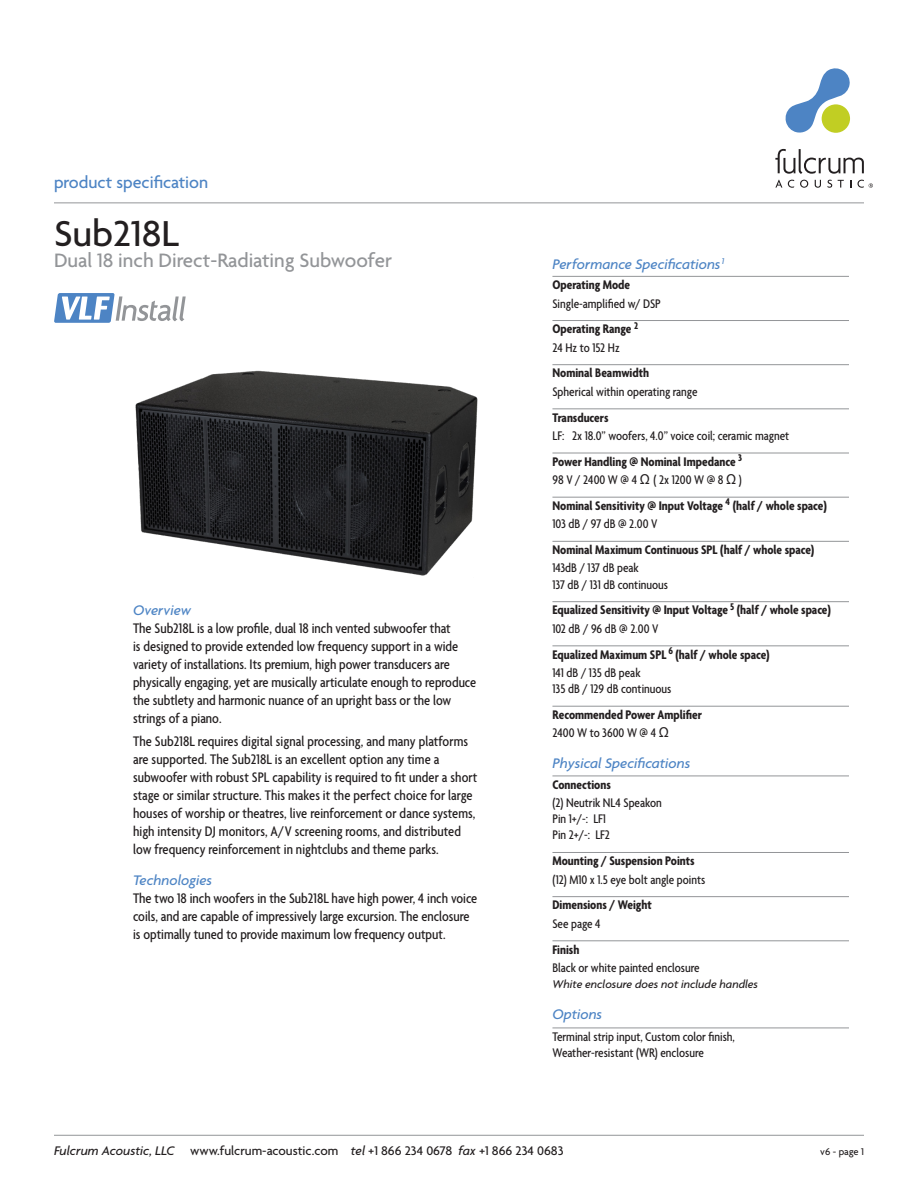
<style>
.page{position:relative;width:918px;height:1188px;background:#fff}
.page>*{position:absolute;margin:0;border:0;box-sizing:border-box;transform-origin:0 0}
.t1{font:500 39px "Agenda";color:#231f20}
.t2{font:500 21px "Agenda";color:#939598}
.t3{font:500 18px "Agenda";color:#4d84c4}
.body{font:500 condensed 15px/18px "Agenda";color:#231f20}
.blue_head{font:italic 500 15px "Agenda";color:#4d84c4}
.data{font:500 condensed 13.5px/16.2px "Agenda";color:#231f20}
.data_head{font:700 condensed 13.5px "Agenda";color:#231f20}
.t4{font:500 13.5px "Agenda";color:#231f20}
.options_head{font:500 condensed 13.5px/16.2px "Agenda";color:#231f20}
.data-2{font:italic 500 12px "Agenda";color:#231f20}
.t5{font:500 10.5px "Agenda";letter-spacing:-.005em;color:#231f20}
.s1{font-family:"Arial";font-weight:400;font-stretch:normal}
.s2{font-style:italic}
</style>
<div class="page">
<svg style="left:785px;top:68px;width:65px;height:65px"></svg>
<svg style="left:775px;top:149px;width:89px;height:25px"></svg>
<svg style="left:775px;top:180px;width:7px;height:8px"></svg>
<svg style="left:788px;top:180px;width:6px;height:8px"></svg>
<svg style="left:800px;top:180px;width:8px;height:8px"></svg>
<svg style="left:815px;top:180px;width:6px;height:8px"></svg>
<svg style="left:827px;top:180px;width:5px;height:8px"></svg>
<svg style="left:838px;top:180px;width:6px;height:8px"></svg>
<svg style="left:858px;top:180px;width:15px;height:8px"></svg>
<hr style="left:54px;top:1135px;width:810px;height:1px;background:#939598">
<hr style="left:54px;top:202px;width:810px;height:1px;background:#939598">
<hr style="left:552px;top:276px;width:297px;height:1px;background:#939598">
<hr style="left:552px;top:320px;width:297px;height:1px;background:#939598">
<hr style="left:552px;top:364px;width:297px;height:1px;background:#939598">
<hr style="left:552px;top:408px;width:297px;height:1px;background:#939598">
<hr style="left:552px;top:453px;width:297px;height:1px;background:#939598">
<hr style="left:552px;top:497px;width:297px;height:1px;background:#939598">
<hr style="left:552px;top:541px;width:297px;height:1px;background:#939598">
<hr style="left:552px;top:601px;width:297px;height:1px;background:#939598">
<hr style="left:552px;top:645px;width:297px;height:1px;background:#939598">
<hr style="left:552px;top:706px;width:297px;height:1px;background:#939598">
<hr style="left:552px;top:776px;width:297px;height:1px;background:#939598">
<hr style="left:552px;top:852px;width:297px;height:1px;background:#939598">
<hr style="left:552px;top:896px;width:297px;height:1px;background:#939598">
<hr style="left:552px;top:940px;width:297px;height:1px;background:#939598">
<hr style="left:552px;top:1028px;width:297px;height:1px;background:#939598">
<img style="left:135px;top:370px;width:343px;height:206px">
<svg style="left:54px;top:293px;width:132px;height:30px"></svg>
<p class="t3" style="left:54px;top:172px;width:156px">product specification</p>
<p class="t1" style="left:54px;top:212px;width:127px">Sub218L</p>
<p class="t2" style="left:54px;top:249px;width:339px">Dual 18 inch Direct-Radiating Subwoofer</p>
<p class="blue_head" style="left:133px;top:601px;width:60px">Overview</p>
<p class="body" style="left:133px;top:620px;width:345px">The Sub218L is a low profile, dual 18 inch vented subwoofer that<br>is designed to provide extended low frequency support in a wide variety of installations. Its premium, high power transducers are physically engaging, yet are musically articulate enough to reproduce the subtlety and harmonic nuance of an upright bass or the low strings of a piano.</p>
<p class="body" style="left:133px;top:733px;width:346px">The Sub218L requires digital signal processing, and many platforms are supported. The Sub218L is an excellent option any time a subwoofer with robust SPL capability is required to fit under a short stage or similar structure. This makes it the perfect choice for large houses of worship or theatres, live reinforcement or dance systems, high intensity DJ monitors, A/V screening rooms, and distributed low frequency reinforcement in nightclubs and theme parks.</p>
<p class="blue_head" style="left:133px;top:871px;width:81px">Technologies</p>
<p class="body" style="left:133px;top:890px;width:346px">The two 18 inch woofers in the Sub218L have high power, 4 inch voice coils, and are capable of impressively large excursion. The enclosure is optimally tuned to provide maximum low frequency output.</p>
<p class="blue_head" style="left:552px;top:255px;width:173px">Performance Specifications<sup>1</sup></p>
<p class="data_head" style="left:552px;top:278px;width:79px">Operating Mode</p>
<p class="data" style="left:552px;top:296px;width:110px">Single-amplified w/ DSP</p>
<p class="data_head" style="left:552px;top:322px;width:87px">Operating Range <sup>2</sup></p>
<p class="data" style="left:552px;top:340px;width:69px">24 Hz to 152 Hz</p>
<p class="data_head" style="left:552px;top:366px;width:98px">Nominal Beamwidth</p>
<p class="data" style="left:552px;top:384px;width:147px">Spherical within operating range</p>
<p class="data_head" style="left:552px;top:410px;width:58px">Transducers</p>
<p class="data" style="left:552px;top:428px;width:238px">LF: 2x 18.0” woofers, 4.0” voice coil; ceramic magnet</p>
<p class="data_head" style="left:552px;top:454px;width:191px">Power Handling @ Nominal Impedance <sup>3</sup></p>
<p class="data" style="left:552px;top:473px;width:191px">98 V / 2400 W @ 4 <span class="s1">Ω</span> ( 2x 1200 W @ 8 <span class="s1">Ω</span> )</p>
<p class="data_head" style="left:552px;top:498px;width:276px">Nominal Sensitivity @ Input Voltage <sup>4</sup> (half / whole space)</p>
<p class="data" style="left:552px;top:517px;width:107px">103 dB / 97 dB @ 2.00 V</p>
<p class="data_head" style="left:552px;top:543px;width:263px">Nominal Maximum Continuous SPL (half / whole space)</p>
<p class="data" style="left:552px;top:561px;width:117px">143dB / 137 dB peak<br>137 dB / 131 dB continuous</p>
<p class="data_head" style="left:552px;top:603px;width:280px">Equalized Sensitivity @ Input Voltage <sup>5</sup> (half / whole space)</p>
<p class="data" style="left:552px;top:621px;width:108px">102 dB / 96 dB @ 2.00 V</p>
<p class="data_head" style="left:552px;top:647px;width:219px">Equalized Maximum SPL <sup>6</sup> (half / whole space)</p>
<p class="data" style="left:552px;top:665px;width:121px">141 dB / 135 dB peak<br>135 dB / 129 dB continuous</p>
<p class="data_head" style="left:552px;top:707px;width:151px">Recommended Power Amplifier</p>
<p class="data" style="left:552px;top:726px;width:118px">2400 W to 3600 W @ 4 <span class="s1">Ω</span></p>
<p class="blue_head" style="left:552px;top:755px;width:139px">Physical Specifications</p>
<p class="data_head" style="left:552px;top:777px;width:60px">Connections</p>
<p class="data" style="left:552px;top:795px;width:111px">(2) Neutrik NL4 Speakon<br>Pin 1+/-: LF1<br>Pin 2+/-: LF2</p>
<p class="data_head" style="left:552px;top:854px;width:144px">Mounting / Suspension Points</p>
<p class="data" style="left:552px;top:872px;width:154px">(12) M10 x 1.5 eye bolt angle points</p>
<p class="data_head" style="left:552px;top:898px;width:101px">Dimensions / Weight</p>
<p class="data" style="left:552px;top:916px;width:50px">See page 4</p>
<p class="data_head" style="left:552px;top:942px;width:28px">Finish</p>
<p class="data" style="left:552px;top:960px;width:149px">Black or white painted enclosure</p>
<p class="data-2" style="left:552px;top:977px;width:207px">White enclosure does not include handles</p>
<p class="blue_head" style="left:552px;top:1005px;width:51px">Options</p>
<p class="options_head" style="left:552px;top:1029px;width:184px">Terminal strip input, Custom color finish,<br>Weather-resistant (WR) enclosure</p>
<p class="t4" style="left:54px;top:1143px;width:511px"><span class="s2">Fulcrum Acoustic, LLC</span> www.fulcrum-acoustic.com <span class="s2">tel</span> +1 866 234 0678 <span class="s2">fax</span> +1 866 234 0683</p>
<p class="t5" style="left:820px;top:1146px;width:45px">v6 - page 1</p>
</div>
